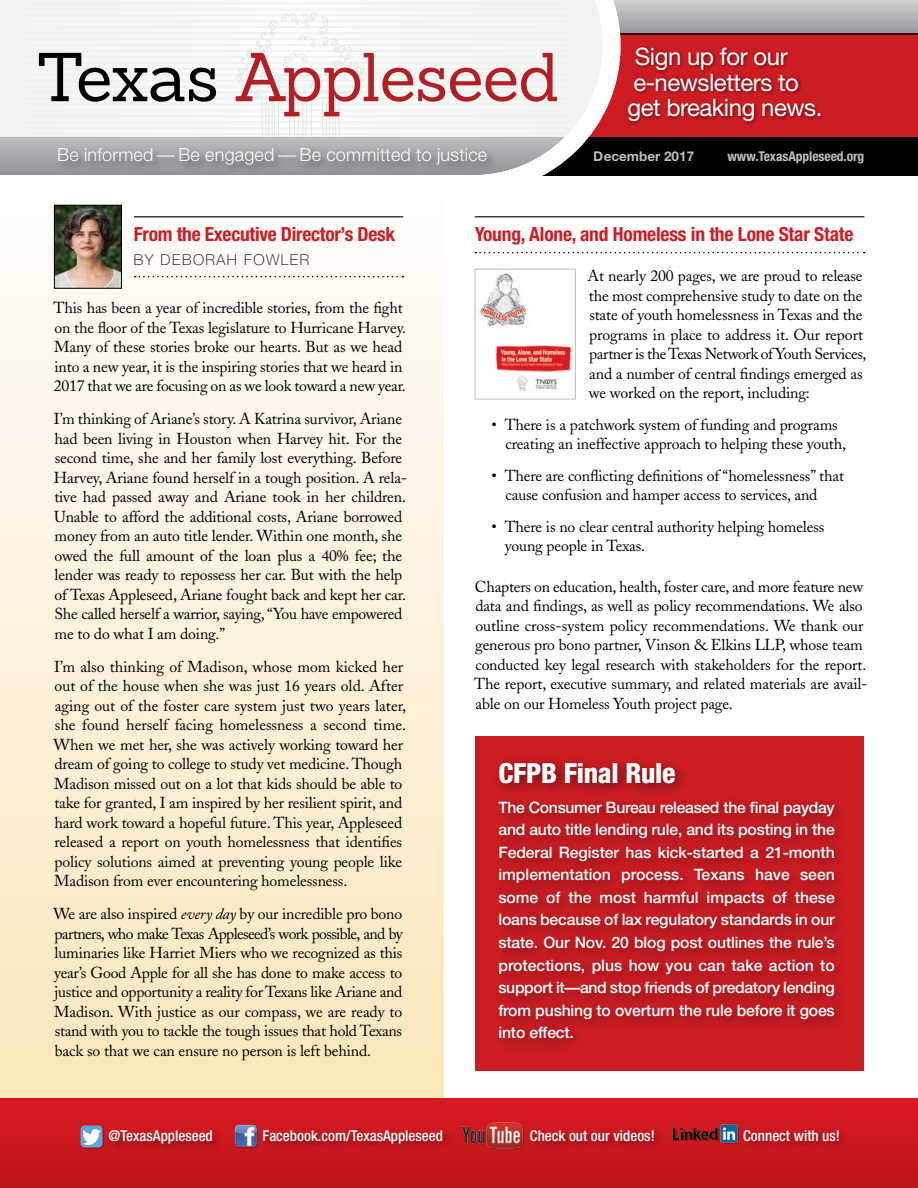
<style>
.page{position:relative;width:918px;height:1188px;background:#fff}
.page>*{position:absolute;margin:0;border:0;box-sizing:border-box;transform-origin:0 0}
.t1{font:800 condensed 27.75px "Helvetica Neue";letter-spacing:-.01em;color:#fff}
.t2{font:24px/25.5px "Helvetica Neue";letter-spacing:-.02em;color:#fff}
.t3{font:700 condensed 19.5px "Helvetica Neue";letter-spacing:-.01em;color:#cd1d23}
.t4{font:300 18px "Helvetica Neue";letter-spacing:.01em;color:#fff}
.t5{font:15.75px/19.5px "Adobe Caslon";letter-spacing:-.01em;color:#000}
.t6{font:500 15.75px/22.5px "Helvetica Neue";letter-spacing:-.01em;color:#fff;text-align:justify}
.t7{font:500 condensed 15px "Helvetica Neue";color:#fff}
.t8{font:100 15px "Helvetica Neue";letter-spacing:.1em;color:#000}
.t9{font:700 condensed 13.5px "Helvetica Neue";letter-spacing:-.005em;color:#fff}
.t10{font:700 13.5px "Helvetica Neue";color:#fff}
.s1{font-style:italic}
</style>
<div class="page">
<div style="left:0;top:176px;width:443px;height:922px;background:linear-gradient(to bottom,#fefdfd,#fae7bb)"></div>
<div style="left:0;top:1098px;width:918px;height:90px;background:linear-gradient(to bottom,#da1a22,#ba141a)"></div>
<div style="left:606px;top:0;width:312px;height:34px;background:linear-gradient(to bottom,#cdcfd1,#96989a)"></div>
<img style="left:56px;top:207px;width:64px;height:80px">
<div style="left:54px;top:205px;width:68px;height:84px;border:1px solid #000"></div>
<img style="left:478px;top:273px;width:95px;height:118px">
<div style="left:475px;top:269px;width:101px;height:130px;border:1px solid #bcbec0"></div>
<hr style="left:475px;top:216px;width:389px;height:1px;background:#000">
<svg style="left:476px;top:252px;width:389px;height:1px"></svg>
<hr style="left:134px;top:216px;width:269px;height:1px;background:#000">
<svg style="left:135px;top:276px;width:268px;height:1px"></svg>
<div style="left:475px;top:736px;width:389px;height:334px;background:#cd1d23"></div>
<div style="left:491px;top:754px;width:359px;height:299px;background:#000;opacity:.5"></div>
<div style="left:543px;top:34px;width:375px;height:103px;background:#cd1d23"></div>
<hr style="left:606px;top:33px;width:312px;height:2px;background:#000">
<div style="left:457px;top:137px;width:461px;height:39px;background:#000"></div>
<div style="left:626px;top:45px;width:199px;height:81px;background:#000;opacity:.5"></div>
<svg style="left:0;top:0;width:630px;height:202px"></svg>
<div style="left:55px;top:144px;width:444px;height:32px;background:#000;opacity:.5"></div>
<div style="left:81px;top:1126px;width:23px;height:23px;background:#000;opacity:.25"></div>
<div style="left:81px;top:1126px;width:22px;height:22px;background:#5da9dd;border-radius:4px"></div>
<img style="left:82px;top:1129px;width:19px;height:15px">
<div style="left:107px;top:1128px;width:115px;height:25px;background:#000;opacity:.35"></div>
<div style="left:235px;top:1125px;width:24px;height:24px;background:#000;opacity:.25"></div>
<img style="left:235px;top:1125px;width:22px;height:22px">
<div style="left:462px;top:1123px;width:63px;height:26px;background:#000;opacity:.25"></div>
<img style="left:460px;top:1123px;width:65px;height:25px">
<div style="left:674px;top:1126px;width:65px;height:19px;background:#000;opacity:.25"></div>
<img style="left:673px;top:1125px;width:65px;height:17px">
<div style="left:261px;top:1128px;width:191px;height:24px;background:#000;opacity:.35"></div>
<div style="left:529px;top:1128px;width:134px;height:22px;background:#000;opacity:.35"></div>
<div style="left:742px;top:1128px;width:106px;height:22px;background:#000;opacity:.35"></div>
<h2 class="t2" style="left:627px;top:44px;width:196px;text-indent:7px">Sign up for our e-newsletters to get breaking news.</h2>
<p class="t4" style="left:57px;top:143px;width:431px">Be informed — Be engaged — Be committed to justice</p>
<p class="t10" style="left:594px;top:147px;width:102px">December 2017</p>
<p class="t9" style="left:728px;top:148px;width:138px">www.TexasAppleseed.org</p>
<p class="t3" style="left:134px;top:223px;width:263px">From the Executive Director’s Desk</p>
<p class="t3" style="left:475px;top:223px;width:380px">Young, Alone, and Homeless in the Lone Star State</p>
<p class="t8" style="left:134px;top:252px;width:177px">BY DEBORAH FOWLER</p>
<p class="t5" style="left:54px;top:299px;width:354px">This has been a year of incredible stories, from the fight on the floor of the Texas legislature to Hurricane Harvey.<br>Many of these stories broke our hearts. But as we head into a new year, it is the inspiring stories that we heard in 2017 that we are focusing on as we look toward a new year.</p>
<p class="t5" style="left:54px;top:410px;width:355px">I’m thinking of Ariane’s story. A Katrina survivor, Ariane had been living in Houston when Harvey hit. For the second time, she and her family lost everything. Before Harvey, Ariane found herself in a tough position. A rela&shy;tive had passed away and Ariane took in her children.<br>Unable to afford the additional costs, Ariane borrowed money from an auto title lender. Within one month, she owed the full amount of the loan plus a 40% fee; the lender was ready to repossess her car. But with the help of Texas Appleseed, Ariane fought back and kept her car.<br>She called herself a warrior, saying, “You have empowered me to do what I am doing.”</p>
<p class="t5" style="left:53px;top:657px;width:354px">I’m also thinking of Madison, whose mom kicked her out of the house when she was just 16 years old. After aging out of the foster care system just two years later, she found herself facing homelessness a second time.<br>When we met her, she was actively working toward her dream of going to college to study vet medicine. Though Madison missed out on a lot that kids should be able to take for granted, I am inspired by her resilient spirit, and hard work toward a hopeful future. This year, Appleseed released a report on youth homelessness that identifies policy solutions aimed at preventing young people like Madison from ever encountering homelessness.</p>
<p class="t5" style="left:53px;top:905px;width:351px;text-align:justify">We are also inspired <span class="s1">every day</span> by our incredible pro bono partners, who make Texas Appleseed’s work possible, and by luminaries like Harriet Miers who we recognized as this year’s Good Apple for all she has done to make access to justice and opportunity a reality for Texans like Ariane and Madison. With justice as our compass, we are ready to stand with you to tackle the tough issues that hold Texans back so that we can ensure no person is left behind.</p>
<p class="t5" style="left:588px;top:266px;width:281px">At nearly 200 pages, we are proud to release the most comprehensive study to date on the state of youth homelessness in Texas and the programs in place to address it. Our report partner is the Texas Network of Youth Services, and a number of central findings emerged as we worked on the report, including:</p>
<p class="t5" style="left:505px;top:416px;width:342px;line-height:18.8px;text-indent:-14px">• There is a patchwork system of funding and programs creating an ineffective approach to helping these youth,</p>
<p class="t5" style="left:505px;top:467px;width:340px;line-height:18.8px;text-indent:-14px">• There are conflicting definitions of “homelessness” that cause confusion and hamper access to services, and</p>
<p class="t5" style="left:505px;top:518px;width:321px;line-height:18.8px;text-indent:-14px">• There is no clear central authority helping homeless young people in Texas.</p>
<p class="t5" style="left:474px;top:577px;width:395px">Chapters on education, health, foster care, and more feature new data and findings, as well as policy recommendations. We also outline cross-system policy recommendations. We thank our generous pro bono partner, Vinson &amp; Elkins LLP, whose team conducted key legal research with stakeholders for the report.<br>The report, executive summary, and related materials are avail&shy;able on our Homeless Youth project page.</p>
<h1 class="t1" style="left:498px;top:756px;width:179px">CFPB Final Rule</h1>
<p class="t6" style="left:498px;top:796px;width:338px">The Consumer Bureau released the final payday and auto title lending rule, and its posting in the Federal Register has kick-started a 21-month implementation process. Texans have seen some of the most harmful impacts of these loans because of lax regulatory standards in our state. Our Nov. 20 blog post outlines the rule’s protections, plus how you can take action to support it—and stop friends of predatory lending from pushing to overturn the rule before it goes into effect.</p>
<p class="t7" style="left:108px;top:1127px;width:106px">@TexasAppleseed</p>
<p class="t7" style="left:262px;top:1126px;width:182px">Facebook.com/TexasAppleseed</p>
<p class="t7" style="left:530px;top:1126px;width:126px">Check out our videos!</p>
<p class="t7" style="left:743px;top:1126px;width:98px">Connect with us!</p>
</div>
